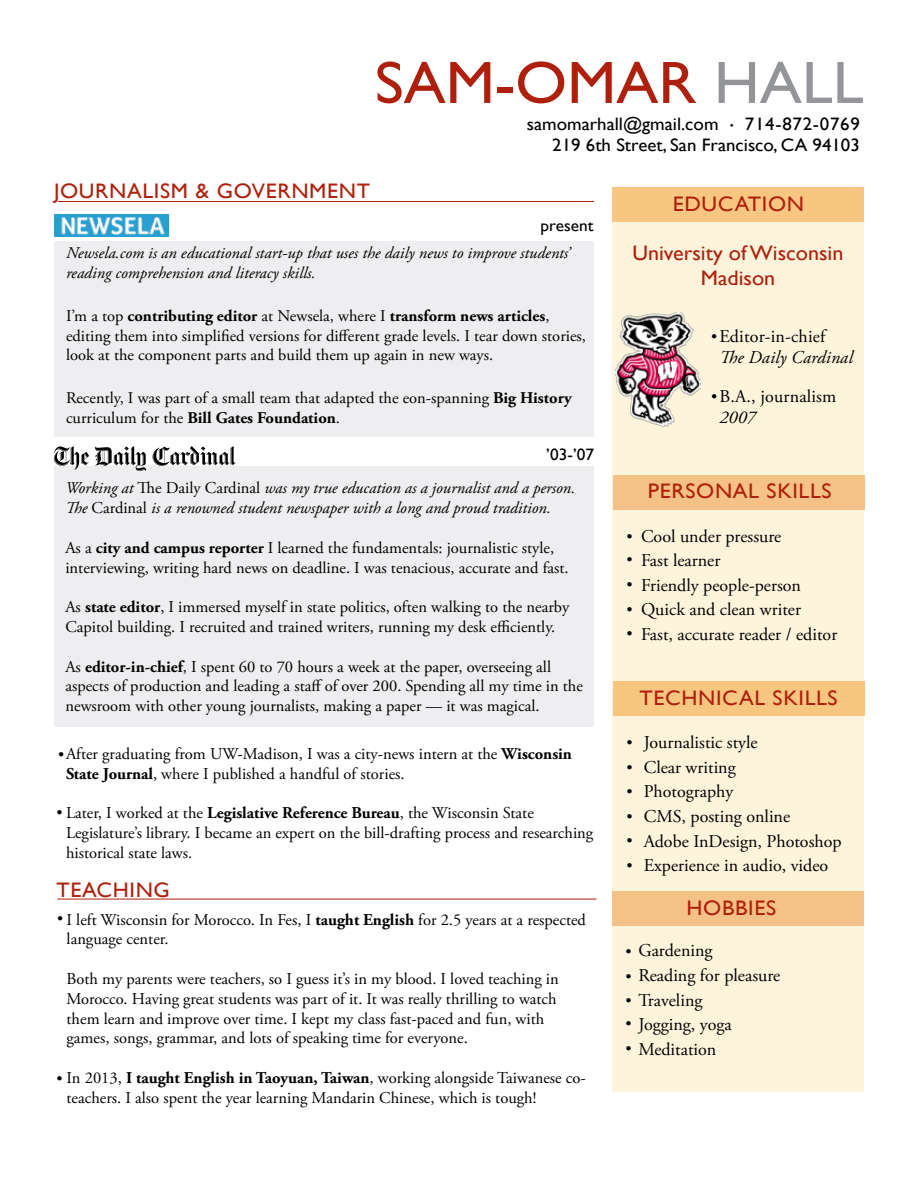
<style>
.page{position:relative;width:918px;height:1188px;background:#fff}
.page>*{position:absolute;margin:0;border:0;box-sizing:border-box;transform-origin:0 0}
.t1{font:60px "Gill Sans";color:#af200c;scale:1.05 1}
.t2{font:21px "Gill Sans";letter-spacing:.03em;color:#af200c;scale:1.05 1}
.t3{font:21px "Gill Sans";color:#af200c;scale:1.05 1}
.t4{font:18px/24.6px "Adobe Garamond Pro";color:#000}
.t5{font:18px/21.6px "Gill Sans";color:#000;text-align:right;scale:1.05 1}
.t6{font:italic 18px "Adobe Garamond Pro";letter-spacing:.01em;color:#000}
.t7{font:16.5px/19.8px "Adobe Garamond Pro";color:#000}
.t8{font:italic 16.5px/19.8px "Adobe Garamond Pro";color:#000}
.t9{font:16.5px "Gill Sans";color:#000;scale:1.05 1}
.t10{font:16.35px/19.8px "Adobe Garamond Pro";color:#000}
.t11{font:italic 16.35px/19.8px "Adobe Garamond Pro";color:#000}
.t12{font:7.5px "Wingdings";color:#000}
.t13{font:4.5px "Wingdings";color:#000}
.s1{color:#939598}
.s2{font-weight:700}
.s3{font-style:normal}
</style>
<div class="page">
<div style="left:54px;top:466px;width:540px;height:261px;background:#eeeef0"></div>
<div style="left:612px;top:196px;width:252px;height:896px;background:#fef3db"></div>
<div style="left:612px;top:188px;width:251px;height:34px;background:#f7c782"></div>
<div style="left:613px;top:681px;width:252px;height:35px;background:#f7c782"></div>
<div style="left:614px;top:476px;width:251px;height:34px;background:#f4c187"></div>
<div style="left:613px;top:891px;width:251px;height:35px;background:#f4c187"></div>
<hr style="left:58px;top:201px;width:536px;height:1px;background:#af200c">
<svg style="left:54px;top:446px;width:35px;height:24px"></svg>
<svg style="left:95px;top:446px;width:51px;height:25px"></svg>
<svg style="left:153px;top:446px;width:83px;height:20px"></svg>
<img style="left:615px;top:313px;width:86px;height:113px">
<img style="left:55px;top:214px;width:113px;height:22px">
<div style="left:54px;top:241px;width:540px;height:196px;background:#eeeef0"></div>
<hr style="left:57px;top:899px;width:539px;height:1px;background:#af200c">
<h1 class="t1" style="left:375px;top:47px;width:467px">SAM-Omar <span class="s1">Hall</span></h1>
<p class="t5" style="left:527px;top:113px;width:184px">samomarhall@gmail.com</p>
<p class="t5" style="left:552px;top:113px;width:294px">714-872-0769<br>219 6th Street, San Francisco, CA 94103</p>
<p class="t13" style="left:730px;top:123px;width:5px">●</p>
<p class="t2" style="left:54px;top:178px;width:302px">Journalism &amp; government</p>
<p class="t9" style="left:541px;top:216px;width:52px">present</p>
<p class="t11" style="left:66px;top:244px;width:505px">Newsela.com is an educational start-up that uses the daily news to improve students’ reading comprehension and literacy skills.</p>
<p class="t10" style="left:66px;top:306px;width:522px">I’m a top <span class="s2">contributing editor</span> at Newsela, where I <span class="s2">transform news articles</span>, editing them into simplified versions for different grade levels. I tear down stories, look at the component parts and build them up again in new ways.</p>
<p class="t10" style="left:66px;top:389px;width:507px">Recently, I was part of a small team that adapted the eon-spanning <span class="s2">Big History </span>curriculum for the <span class="s2">Bill Gates Foundation</span>.</p>
<p class="t9" style="left:546px;top:445px;width:47px">’03-’07</p>
<p class="t8" style="left:65px;top:479px;width:511px">Working at <span class="s3">The Daily Cardinal</span> was my true education as a journalist and a person.<br>The <span class="s3">Cardinal</span> is a renowned student newspaper with a long and proud tradition.</p>
<p class="t7" style="left:65px;top:538px;width:505px">As a <span class="s2">city and campus reporter</span> I learned the fundamentals: journalistic style, interviewing, writing hard news on deadline. I was tenacious, accurate and fast.</p>
<p class="t7" style="left:65px;top:598px;width:505px">As <span class="s2">state editor</span>, I immersed myself in state politics, often walking to the nearby<br>Capitol building. I recruited and trained writers, running my desk efficiently.</p>
<p class="t7" style="left:65px;top:657px;width:519px">As <span class="s2">editor-in-chief</span>, I spent 60 to 70 hours a week at the paper, overseeing all aspects of production and leading a staff of over 200. Spending all my time in the newsroom with other young journalists, making a paper — it was magical.</p>
<p class="t7" style="left:66px;top:744px;width:508px">After graduating from UW-Madison, I was a city-news intern at the <span class="s2">Wisconsin<br>State Journal</span>, where I published a handful of stories.</p>
<p class="t7" style="left:66px;top:804px;width:529px">Later, I worked at the <span class="s2">Legislative Reference Bureau</span>, the Wisconsin State<br>Legislature’s library. I became an expert on the bill-drafting process and researching historical state laws.</p>
<p class="t12" style="left:58px;top:750px;width:7px">●</p>
<p class="t12" style="left:57px;top:809px;width:7px">●</p>
<p class="t2" style="left:56px;top:878px;width:83px">TEACHING</p>
<p class="t7" style="left:67px;top:910px;width:521px;text-indent:-9px">● I left Wisconsin for Morocco. In Fes, I <span class="s2">taught English</span> for 2.5 years at a respected language center.</p>
<p class="t7" style="left:67px;top:969px;width:494px">Both my parents were teachers, so I guess it’s in my blood. I loved teaching in Morocco. Having great students was part of it. It was really thrilling to watch them learn and improve over time. I kept my class fast-paced and fun, with games, songs, grammar, and lots of speaking time for everyone.</p>
<p class="t7" style="left:67px;top:1068px;width:521px">In 2013, <span class="s2">I taught English in Taoyuan, Taiwan</span>, working alongside Taiwanese co&shy;teachers. I also spent the year learning Mandarin Chinese, which is tough!</p>
<p class="t12" style="left:57px;top:1074px;width:7px">●</p>
<p class="t2" style="left:673px;top:191px;width:127px">Education</p>
<p class="t3" style="left:633px;top:240px;width:202px">University of Wisconsin</p>
<p class="t2" style="left:701px;top:266px;width:72px">Madison</p>
<p class="t4" style="left:719px;top:324px;width:108px">Editor-in-chief</p>
<p class="t6" style="left:719px;top:346px;width:135px">The Daily Cardinal</p>
<p class="t4" style="left:719px;top:384px;width:119px">B.A., journalism</p>
<p class="t6" style="left:719px;top:406px;width:38px">2007</p>
<p class="t12" style="left:712px;top:333px;width:7px">●</p>
<p class="t12" style="left:712px;top:393px;width:7px">●</p>
<p class="t12" style="left:627px;top:532px;width:7px">●</p>
<p class="t12" style="left:627px;top:556px;width:7px">●</p>
<p class="t12" style="left:627px;top:580px;width:7px">●</p>
<p class="t12" style="left:627px;top:605px;width:7px">●</p>
<p class="t12" style="left:627px;top:630px;width:7px">●</p>
<p class="t2" style="left:648px;top:479px;width:175px">perso nal Skills</p>
<p class="t4" style="left:641px;top:524px;width:198px">Cool under pressure<br>Fast learner<br>Friendly people-person<br>Quick and clean writer<br>Fast, accurate reader / editor</p>
<p class="t2" style="left:639px;top:686px;width:189px">tech nical Skills</p>
<p class="t4" style="left:644px;top:731px;width:199px">Journalistic style<br>Clear writing<br>Photography<br>CMS, posting online<br>Adobe InDesign, Photoshop<br>Experience in audio, video</p>
<p class="t12" style="left:627px;top:738px;width:7px">●</p>
<p class="t12" style="left:627px;top:763px;width:7px">●</p>
<p class="t12" style="left:627px;top:788px;width:7px">●</p>
<p class="t12" style="left:627px;top:812px;width:7px">●</p>
<p class="t12" style="left:627px;top:837px;width:7px">●</p>
<p class="t12" style="left:627px;top:861px;width:7px">●</p>
<p class="t2" style="left:687px;top:896px;width:75px">Hobbies</p>
<p class="t4" style="left:638px;top:939px;width:143px">Gardening<br>Reading for pleasure<br>Traveling<br>Jogging, yoga<br>Meditation</p>
<p class="t12" style="left:626px;top:947px;width:7px">●</p>
<p class="t12" style="left:626px;top:972px;width:7px">●</p>
<p class="t12" style="left:626px;top:996px;width:7px">●</p>
<p class="t12" style="left:626px;top:1020px;width:7px">●</p>
<p class="t12" style="left:626px;top:1044px;width:7px">●</p>
</div>
